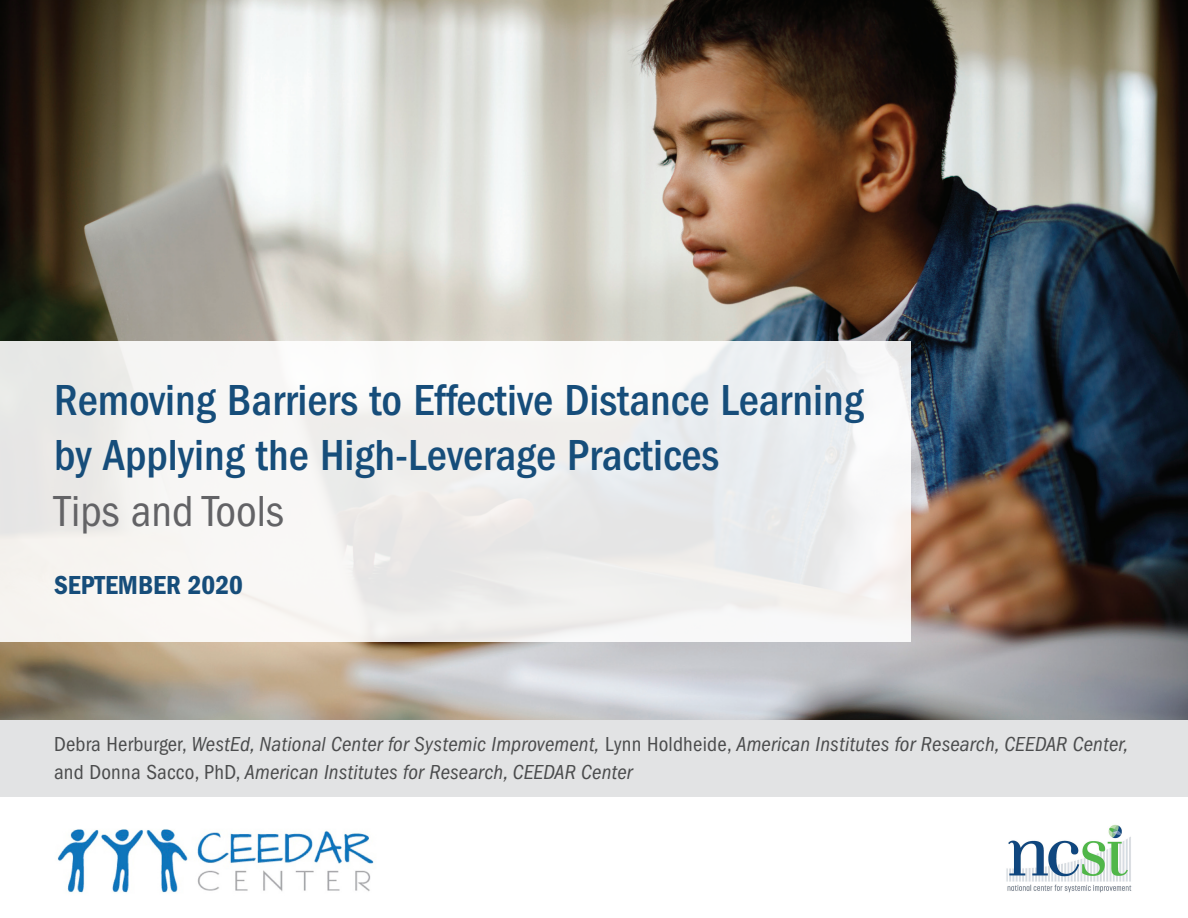
<style>
.page{position:relative;width:1188px;height:918px;background:#fff}
.page>*{position:absolute;margin:0;border:0;box-sizing:border-box;transform-origin:0 0}
.t1{font:500 condensed 45px/55.5px "ITC Franklin Gothic Std";color:#164d7a}
.t2{font:condensed 45px "ITC Franklin Gothic Std";color:#636366}
.t3{font:27px "ITC Franklin Gothic Std Dm Cd";color:#164d7a}
.t4{font:italic condensed 21px/27.8px "ITC Franklin Gothic Std";letter-spacing:.01em;color:#4b4c4d}
.s1{font-style:normal}
</style>
<div class="page">
<div style="left:0;top:650px;width:1188px;height:146px;background:#e2e3e4"></div>
<img style="left:0;top:0;width:1188px;height:719px">
<div style="left:0;top:342px;width:910px;height:300px;background:#f2f1f0"></div>
<img style="left:57px;top:829px;width:317px;height:64px">
<img style="left:1006px;top:824px;width:126px;height:69px">
<h1 class="t1" style="left:54px;top:372px;width:811px">Removing Barriers to Effective Distance Learning by Applying the High-Leverage Practices</h1>
<p class="t2" style="left:54px;top:486px;width:231px">Tips and Tools</p>
<p class="t3" style="left:54px;top:570px;width:191px">SEPTEMBER 2020</p>
<p class="t4" style="left:54px;top:731px;width:1076px"><span class="s1">Debra Herburger,</span> WestEd, National Center for Systemic Improvement, <span class="s1">Lynn Holdheide,</span> American Institutes for Research, CEEDAR Center, <span class="s1">and Donna Sacco, PhD,</span> American Institutes for Research, CEEDAR Center</p>
</div>
